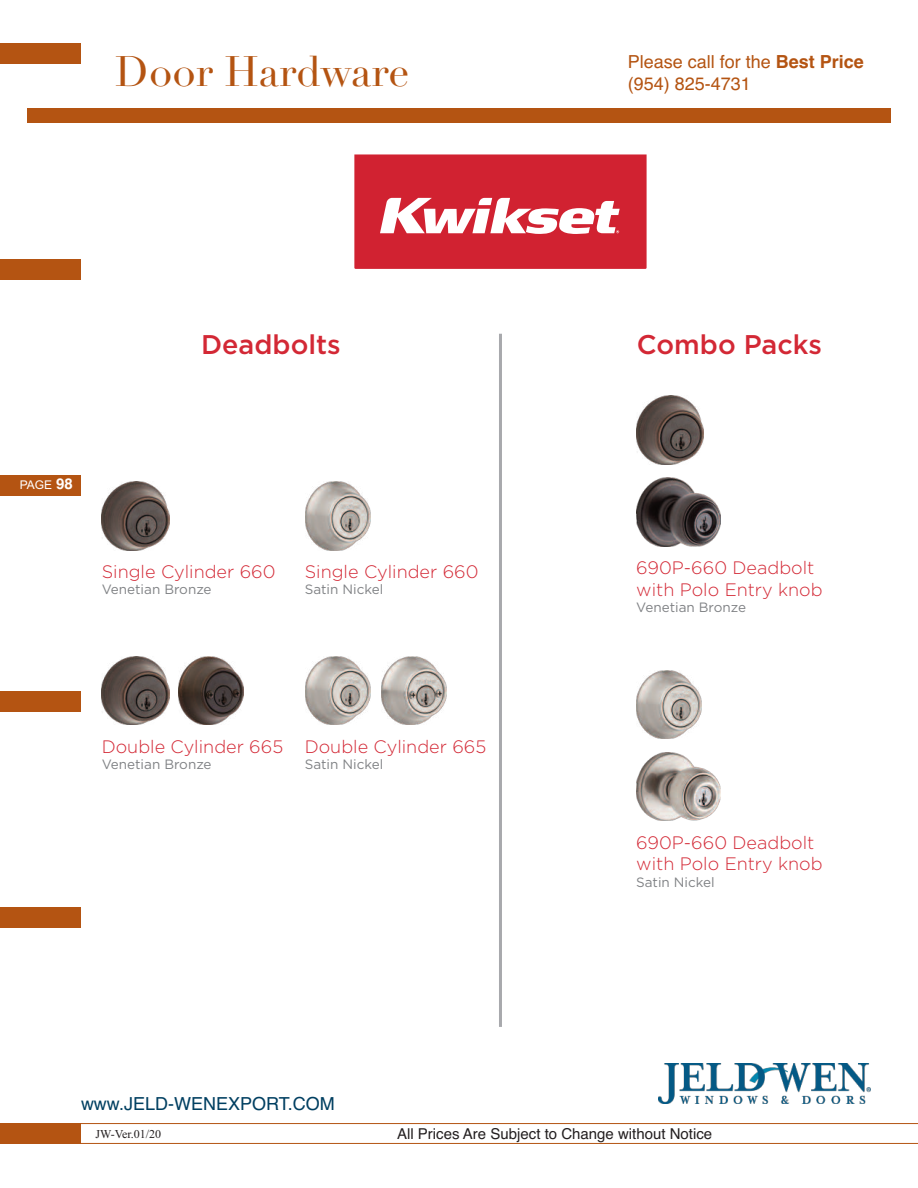
<style>
.page{position:relative;width:918px;height:1188px;background:#fff}
.page>*{position:absolute;margin:0;border:0;box-sizing:border-box;transform-origin:0 0}
.t1{font:42px "Didot";color:#b45412}
.t2{font:500 27px "Gotham";color:#d32835}
.t3{font:300 18px/21.6px "Gotham";color:#d32835}
.t4{font:18px/21.6px "Helvetica";color:#b45412}
.t5{font:18px "Helvetica";color:#003f61}
.t6{font:15px "Helvetica";color:#231f20}
.t7{font:13.5px "Gotham";color:#808285}
.t8{font:12px "Times New Roman";color:#231f20}
.t9{font:12px "Arial";color:#fff}
.s1{font-weight:700}
.s2{font-family:"Helvetica";font-weight:700;font-size:15px}
</style>
<div class="page">
<hr style="left:0;top:1123px;width:918px;height:1px;background:#b45412">
<hr style="left:0;top:1143px;width:918px;height:1px;background:#b45412">
<div style="left:0;top:43px;width:81px;height:21px;background:#b45412"></div>
<div style="left:0;top:259px;width:81px;height:21px;background:#b45412"></div>
<div style="left:0;top:475px;width:81px;height:21px;background:#b45412"></div>
<div style="left:0;top:691px;width:81px;height:21px;background:#b45412"></div>
<div style="left:0;top:907px;width:81px;height:21px;background:#b45412"></div>
<div style="left:0;top:1123px;width:81px;height:21px;background:#b45412"></div>
<div style="left:27px;top:108px;width:864px;height:15px;background:#b45412"></div>
<img style="left:658px;top:1063px;width:213px;height:40px">
<svg style="left:354px;top:154px;width:293px;height:115px;background:#d7424f"></svg>
<img style="left:305px;top:656px;width:65px;height:69px">
<img style="left:305px;top:482px;width:65px;height:68px">
<img style="left:382px;top:656px;width:65px;height:69px">
<img style="left:102px;top:482px;width:67px;height:68px">
<img style="left:636px;top:478px;width:85px;height:68px">
<img style="left:636px;top:752px;width:85px;height:69px">
<img style="left:636px;top:670px;width:66px;height:69px">
<img style="left:636px;top:396px;width:68px;height:68px">
<img style="left:102px;top:656px;width:67px;height:69px">
<img style="left:178px;top:656px;width:66px;height:69px">
<hr style="left:499px;top:334px;width:3px;height:693px;background:#a8a9ad">
<h1 class="t1" style="left:115px;top:46px;width:296px">Door Hardware</h1>
<p class="t4" style="left:628px;top:51px;width:238px">Please call for the <span class="s1">Best Price </span>(954) 825-4731</p>
<h2 class="t2" style="left:201px;top:335px;width:141px">Deadbolts</h2>
<h2 class="t2" style="left:637px;top:335px;width:187px">Combo Packs</h2>
<p class="t9" style="left:20px;top:478px;width:54px">PAGE <span class="s2">98</span></p>
<p class="t3" style="left:102px;top:563px;width:175px">Single Cylinder 660</p>
<p class="t7" style="left:102px;top:585px;width:111px">Venetian Bronze</p>
<p class="t3" style="left:305px;top:563px;width:175px">Single Cylinder 660</p>
<p class="t7" style="left:305px;top:585px;width:80px">Satin Nickel</p>
<p class="t3" style="left:636px;top:559px;width:188px">690P-660 Deadbolt with Polo Entry knob</p>
<p class="t7" style="left:636px;top:603px;width:111px">Venetian Bronze</p>
<p class="t3" style="left:102px;top:737px;width:183px">Double Cylinder 665</p>
<p class="t7" style="left:102px;top:759px;width:111px">Venetian Bronze</p>
<p class="t3" style="left:305px;top:737px;width:183px">Double Cylinder 665</p>
<p class="t7" style="left:305px;top:759px;width:80px">Satin Nickel</p>
<p class="t3" style="left:636px;top:833px;width:188px">690P-660 Deadbolt with Polo Entry knob</p>
<p class="t7" style="left:636px;top:877px;width:80px">Satin Nickel</p>
<p class="t5" style="left:81px;top:1093px;width:255px">www.JELD-WENEXPORT.COM</p>
<p class="t8" style="left:95px;top:1127px;width:67px">JW-Ver.01/20</p>
<p class="t6" style="left:397px;top:1125px;width:317px">All Prices Are Subject to Change without Notice</p>
</div>
